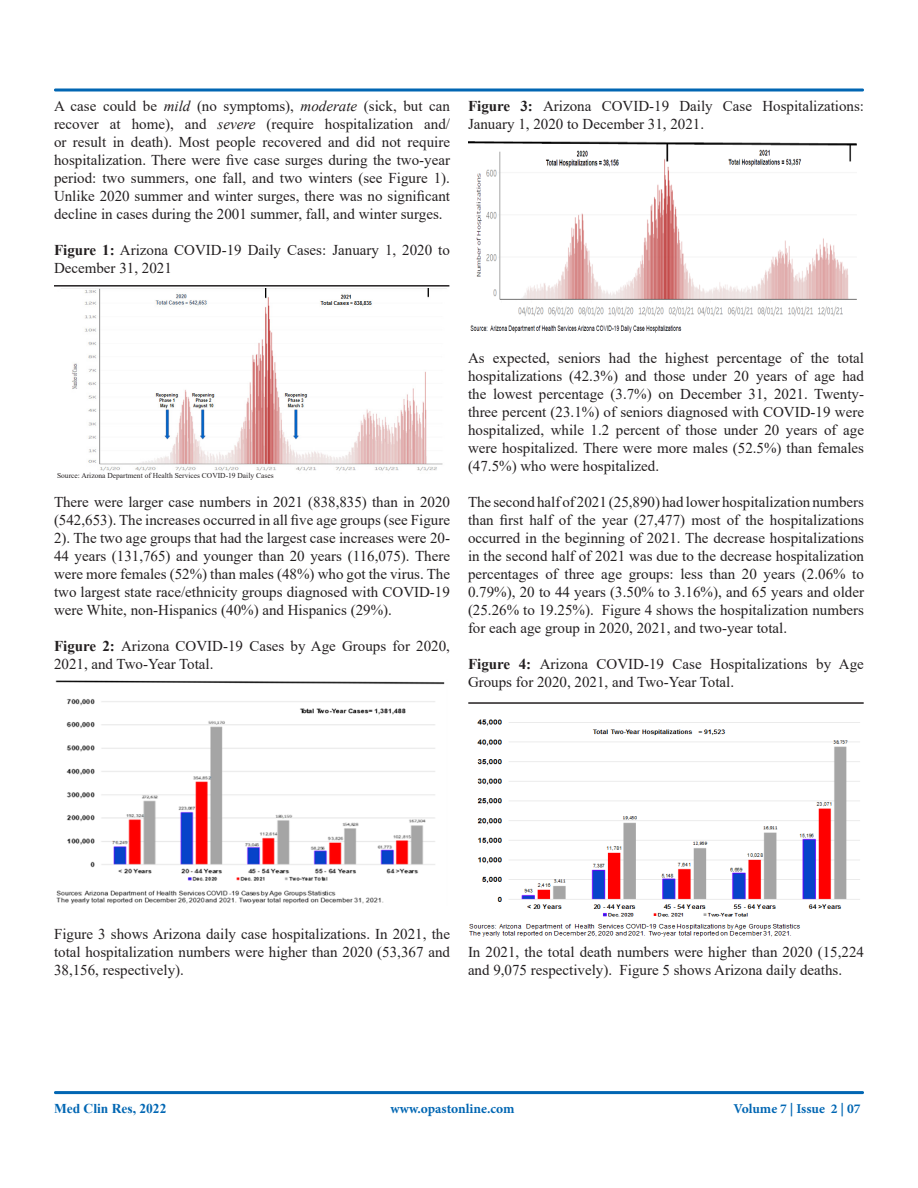
<style>
.page{position:relative;width:918px;height:1188px;background:#fff}
.page>*{position:absolute;margin:0;border:0;box-sizing:border-box;transform-origin:0 0}
.t1{font:15px/18px "Times New Roman";color:#231f20;text-align:justify}
.t2{font:700 13.5px "Minion Pro";color:#0166b3}
.t3{font:700 13.5px "Times New Roman";color:#0166b3}
.t4{font:7.5px "Times New Roman";color:#231f20}
.s1{font-style:italic}
.s2{font-weight:700}
</style>
<div class="page">
<div style="left:54px;top:88px;width:810px;height:4px;border:2px solid #0166b3"></div>
<div style="left:54px;top:1091px;width:810px;height:3px;border:2px solid #0166b3"></div>
<img style="left:61px;top:288px;width:386px;height:183px">
<img style="left:55px;top:680px;width:390px;height:224px">
<img style="left:468px;top:142px;width:389px;height:191px">
<img style="left:469px;top:719px;width:391px;height:218px">
<hr style="left:54px;top:285px;width:395px;height:2px;background:#231f20">
<hr style="left:468px;top:702px;width:396px;height:2px;background:#231f20">
<p class="t1" style="left:54px;top:97px;width:398px">A case could be <span class="s1">mild</span> (no symptoms), <span class="s1">moderate</span> (sick, but can recover at home), and <span class="s1">severe</span> (require hospitalization and/ or result in death). Most people recovered and did not require hospitalization. There were five case surges during the two-year period: two summers, one fall, and two winters (see Figure 1).<br>Unlike 2020 summer and winter surges, there was no significant decline in cases during the 2001 summer, fall, and winter surges.</p>
<p class="t1" style="left:54px;top:241px;width:397px"><span class="s2">Figure 1:</span> Arizona COVID-19 Daily Cases: January 1, 2020 to<br>December 31, 2021</p>
<p class="t1" style="left:468px;top:97px;width:398px"><span class="s2">Figure 3:</span> Arizona COVID-19 Daily Case Hospitalizations:<br>January 1, 2020 to December 31, 2021.</p>
<p class="t4" style="left:57px;top:470px;width:218px">Source: Arizona Department of Health Services COVID-19 Daily Cases</p>
<p class="t1" style="left:54px;top:493px;width:398px">There were larger case numbers in 2021 (838,835) than in 2020 (542,653). The increases occurred in all five age groups (see Figure 2). The two age groups that had the largest case increases were 20- 44 years (131,765) and younger than 20 years (116,075). There were more females (52%) than males (48%) who got the virus. The two largest state race/ethnicity groups diagnosed with COVID-19 were White, non-Hispanics (40%) and Hispanics (29%).</p>
<p class="t1" style="left:54px;top:637px;width:397px"><span class="s2">Figure 2:</span> Arizona COVID-19 Cases by Age Groups for 2020,<br>2021, and Two-Year Total.</p>
<p class="t1" style="left:468px;top:349px;width:398px">As expected, seniors had the highest percentage of the total hospitalizations (42.3%) and those under 20 years of age had the lowest percentage (3.7%) on December 31, 2021. Twenty&shy;three percent (23.1%) of seniors diagnosed with COVID-19 were hospitalized, while 1.2 percent of those under 20 years of age were hospitalized. There were more males (52.5%) than females (47.5%) who were hospitalized.</p>
<p class="t1" style="left:468px;top:493px;width:398px">The second half of 2021 (25,890) had lower hospitalization numbers than first half of the year (27,477) most of the hospitalizations occurred in the beginning of 2021. The decrease hospitalizations in the second half of 2021 was due to the decrease hospitalization percentages of three age groups: less than 20 years (2.06% to 0.79%), 20 to 44 years (3.50% to 3.16%), and 65 years and older (25.26% to 19.25%). Figure 4 shows the hospitalization numbers for each age group in 2020, 2021, and two-year total.</p>
<p class="t1" style="left:468px;top:655px;width:397px"><span class="s2">Figure 4:</span> Arizona COVID-19 Case Hospitalizations by Age<br>Groups for 2020, 2021, and Two-Year Total.</p>
<p class="t1" style="left:54px;top:925px;width:398px">Figure 3 shows Arizona daily case hospitalizations. In 2021, the total hospitalization numbers were higher than 2020 (53,367 and 38,156, respectively).</p>
<p class="t1" style="left:468px;top:943px;width:397px">In 2021, the total death numbers were higher than 2020 (15,224 and 9,075 respectively). Figure 5 shows Arizona daily deaths.</p>
<p class="t3" style="left:54px;top:1098px;width:114px">Med Clin Res, 2022</p>
<p class="t2" style="left:391px;top:1099px;width:126px">www.opastonline.com</p>
<p class="t2" style="left:733px;top:1099px;width:129px">Volume 7 | Issue 2 | 07</p>
</div>
